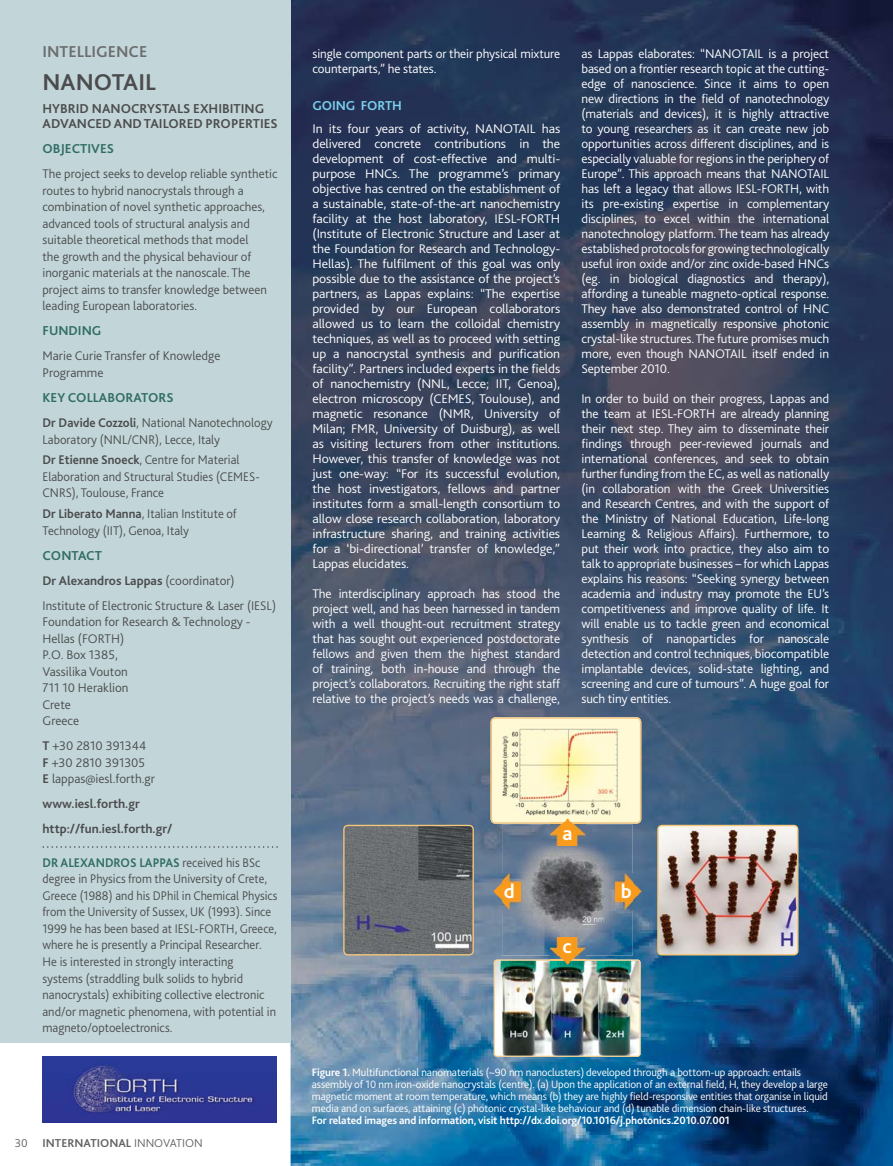
<style>
.page{position:relative;width:893px;height:1166px;background:#fff}
.page>*{position:absolute;margin:0;border:0;box-sizing:border-box;transform-origin:0 0}
.t1{font:700 24px "Bliss 2";color:#4c4c4e}
.t2{font:700 20.4px "Bliss 2";color:#fff}
.t3{font:700 16.5px "Bliss 2";color:#6d6e70}
.t4{font:700 13.5px/15px "Bliss 2";color:#4c4c4e}
.t5{font:700 13.5px "Bliss 2";color:#316d65}
.t6{font:700 13.5px "Bliss 2";letter-spacing:-.01em;color:#7bd1ee}
.t7{font:300 13.2px/15px "Bliss 2";letter-spacing:-.01em;color:#fff;text-align:justify}
.t8{font:300 13.2px/15px "Bliss 2";letter-spacing:-.01em;color:#fff;text-align:justify;scale:1.05 1}
.t9{font:300 13.2px/16.5px "Bliss 2";color:#4c4c4e}
.t10{font:300 13.2px/16.5px "Bliss 2";color:#4c4c4e;scale:.94 1}
.t11{font:300 13.2px/16.5px "Bliss 2";color:#4c4c4e;scale:.96 1}
.t12{font:700 13.2px/25px "Bliss 2";color:#4c4c4e}
.t13{font:700 12px "Bliss 2";color:#636466}
.t14{font:300 11.25px/12px "Bliss 2";letter-spacing:-.01em;color:#fff}
.s1{font-weight:700}
.s2{font-weight:700;color:#316d65}
.s3{font-weight:300}
</style>
<div class="page">
<img style="left:291px;top:0;width:602px;height:1165px">
<img style="left:43px;top:1056px;width:233px;height:66px">
<div style="left:0;top:0;width:291px;height:1042px;background:#c2d6d9"></div>
<svg style="left:43px;top:846px;width:235px;height:1px"></svg>
<img style="left:502px;top:824px;width:131px;height:131px">
<img style="left:494px;top:959px;width:147px;height:97px">
<svg style="left:491px;top:717px;width:150px;height:106px;background:#f6eec5"></svg>
<img style="left:550px;top:818px;width:35px;height:27px">
<img style="left:550px;top:822px;width:35px;height:1px">
<img style="left:494px;top:873px;width:26px;height:35px">
<img style="left:615px;top:873px;width:26px;height:35px">
<img style="left:550px;top:937px;width:35px;height:26px">
<img style="left:550px;top:959px;width:35px;height:1px">
<img style="left:657px;top:824px;width:141px;height:131px">
<svg style="left:343px;top:824px;width:131px;height:131px;background:#6b6d6e"></svg>
<p class="t3" style="left:43px;top:46px;width:106px">INTELLIGENCE</p>
<p class="t1" style="left:43px;top:73px;width:115px">NANOTAIL</p>
<p class="t4" style="left:43px;top:102px;width:237px">HYBRID NANOCRYSTALS EXHIBITING<br>ADVANCED AND TAILORED PROPERTIES</p>
<p class="t5" style="left:43px;top:144px;width:73px">OBJECTIVES</p>
<p class="t9" style="left:43px;top:167px;width:236px">The project seeks to develop reliable synthetic routes to hybrid nanocrystals through a combination of novel synthetic approaches, advanced tools of structural analysis and suitable theoretical methods that model<br>the growth and the physical behaviour of inorganic materials at the nanoscale. The project aims to transfer knowledge between leading European laboratories.</p>
<p class="t5" style="left:43px;top:326px;width:60px">FUNDING</p>
<p class="t9" style="left:43px;top:349px;width:180px">Marie Curie Transfer of Knowledge<br>Programme</p>
<p class="t5" style="left:43px;top:392px;width:133px">KEY COLLABORATORS</p>
<p class="t11" style="left:43px;top:415px;width:241px"><span class="s1">Dr Davide Cozzoli</span>, National Nanotechnology<br>Laboratory (NNL/CNR), Lecce, Italy</p>
<p class="t11" style="left:43px;top:453px;width:228px"><span class="s1">Dr Etienne Snoeck</span>, Centre for Material<br>Elaboration and Structural Studies (CEMES-<br>CNRS), Toulouse, France</p>
<p class="t11" style="left:43px;top:506px;width:204px"><span class="s1">Dr Liberato Manna</span>, Italian Institute of<br>Technology (IIT), Genoa, Italy</p>
<p class="t5" style="left:43px;top:550px;width:61px">CONTACT</p>
<p class="t9" style="left:43px;top:569px;width:235px;line-height:25px"><span class="s1">Dr Alexandros Lappas</span> (coordinator)<br>Institute of Electronic Structure &amp; Laser (IESL)</p>
<p class="t9" style="left:43px;top:614px;width:210px">Foundation for Research &amp; Technology -<br>Hellas (FORTH)<br>P.O. Box 1385,<br>Vassilika Vouton<br>711 10 Heraklion<br>Crete<br>Greece</p>
<p class="t9" style="left:43px;top:738px;width:114px"><span class="s1">T</span> +30 2810 391344<br><span class="s1">F</span> +30 2810 391305<br><span class="s1">E</span> lappas@iesl.forth.gr</p>
<p class="t12" style="left:43px;top:792px;width:131px">www.iesl.forth.gr http://fun.iesl.forth.gr/</p>
<p class="t10" style="left:43px;top:855px;width:252px"><span class="s2">DR ALEXANDROS LAPPAS</span> received his BSc degree in Physics from the University of Crete, Greece (1988) and his DPhil in Chemical Physics from the University of Sussex, UK (1993). Since 1999 he has been based at IESL-FORTH, Greece, where he is presently a Principal Researcher.<br>He is interested in strongly interacting<br>systems (straddling bulk solids to hybrid nanocrystals) exhibiting collective electronic and/or magnetic phenomena, with potential in magneto/optoelectronics.</p>
<p class="t13" style="left:15px;top:1138px;width:189px"><span class="s3">30</span> INTERNATIONAL <span class="s3">INNOVATION</span></p>
<p class="t7" style="left:313px;top:47px;width:249px">single component parts or their physical mixture counterparts,” he states.</p>
<p class="t6" style="left:313px;top:100px;width:91px">GOING FORTH</p>
<p class="t8" style="left:313px;top:122px;width:237px">In its four years of activity, NANOTAIL has delivered concrete contributions in the development of cost-effective and multi&shy;purpose HNCs. The programme’s primary objective has centred on the establishment of a sustainable, state-of-the-art nanochemistry facility at the host laboratory, IESL-FORTH (Institute of Electronic Structure and Laser at the Foundation for Research and Technology-Hellas). The fulfilment of this goal was only possible due to the assistance of the project’s partners, as Lappas explains: “The expertise provided by our European collaborators allowed us to learn the colloidal chemistry techniques, as well as to proceed with setting up a nanocrystal synthesis and purification facility”. Partners included experts in the fields of nanochemistry (NNL, Lecce; IIT, Genoa), electron microscopy (CEMES, Toulouse), and magnetic resonance (NMR, University of Milan; FMR, University of Duisburg), as well as visiting lecturers from other institutions.<br>However, this transfer of knowledge was not just one-way: “For its successful evolution, the host investigators, fellows and partner institutes form a small-length consortium to allow close research collaboration, laboratory infrastructure sharing, and training activities for a ‘bi-directional’ transfer of knowledge,” Lappas elucidates.</p>
<p class="t7" style="left:313px;top:587px;width:249px">The interdisciplinary approach has stood the project well, and has been harnessed in tandem with a well thought-out recruitment strategy that has sought out experienced postdoctorate fellows and given them the highest standard of training, both in-house and through the project’s collaborators. Recruiting the right staff relative to the project’s needs was a challenge,</p>
<p class="t7" style="left:581px;top:47px;width:249px">as Lappas elaborates: “NANOTAIL is a project based on a frontier research topic at the cutting&shy;edge of nanoscience. Since it aims to open new directions in the field of nanotechnology (materials and devices), it is highly attractive to young researchers as it can create new job opportunities across different disciplines, and is especially valuable for regions in the periphery of Europe”. This approach means that NANOTAIL has left a legacy that allows IESL-FORTH, with its pre-existing expertise in complementary disciplines, to excel within the international nanotechnology platform. The team has already established protocols for growing technologically useful iron oxide and/or zinc oxide-based HNCs (eg. in biological diagnostics and therapy), affording a tuneable magneto-optical response.<br>They have also demonstrated control of HNC assembly in magnetically responsive photonic crystal-like structures. The future promises much more, even though NANOTAIL itself ended in September 2010.</p>
<p class="t7" style="left:581px;top:392px;width:249px">In order to build on their progress, Lappas and the team at IESL-FORTH are already planning their next step. They aim to disseminate their findings through peer-reviewed journals and international conferences, and seek to obtain further funding from the EC, as well as nationally (in collaboration with the Greek Universities and Research Centres, and with the support of the Ministry of National Education, Life-long Learning &amp; Religious Affairs). Furthermore, to put their work into practice, they also aim to talk to appropriate businesses – for which Lappas explains his reasons: “Seeking synergy between academia and industry may promote the EU’s competitiveness and improve quality of life. It will enable us to tackle green and economical synthesis of nanoparticles for nanoscale detection and control techniques, biocompatible implantable devices, solid-state lighting, and screening and cure of tumours”. A huge goal for such tiny entities.</p>
<p class="t2" style="left:562px;top:825px;width:12px">a</p>
<p class="t2" style="left:504px;top:883px;width:13px">d</p>
<p class="t2" style="left:621px;top:883px;width:12px">b</p>
<p class="t2" style="left:562px;top:938px;width:11px">c</p>
<p class="t14" style="left:312px;top:1066px;width:518px"><span class="s1">Figure 1.</span> Multifunctional nanomaterials (~90 nm nanoclusters) developed through a bottom-up approach: entails assembly of 10 nm iron-oxide nanocrystals (centre). (a) Upon the application of an external field, H, they develop a large magnetic moment at room temperature, which means (b) they are highly field-responsive entities that organise in liquid media and on surfaces, attaining (c) photonic crystal-like behaviour and (d) tunable dimension chain-like structures.<br><span class="s1">For related images and information, visit http://dx.doi.org/10.1016/j.photonics.2010.07.001</span></p>
</div>
